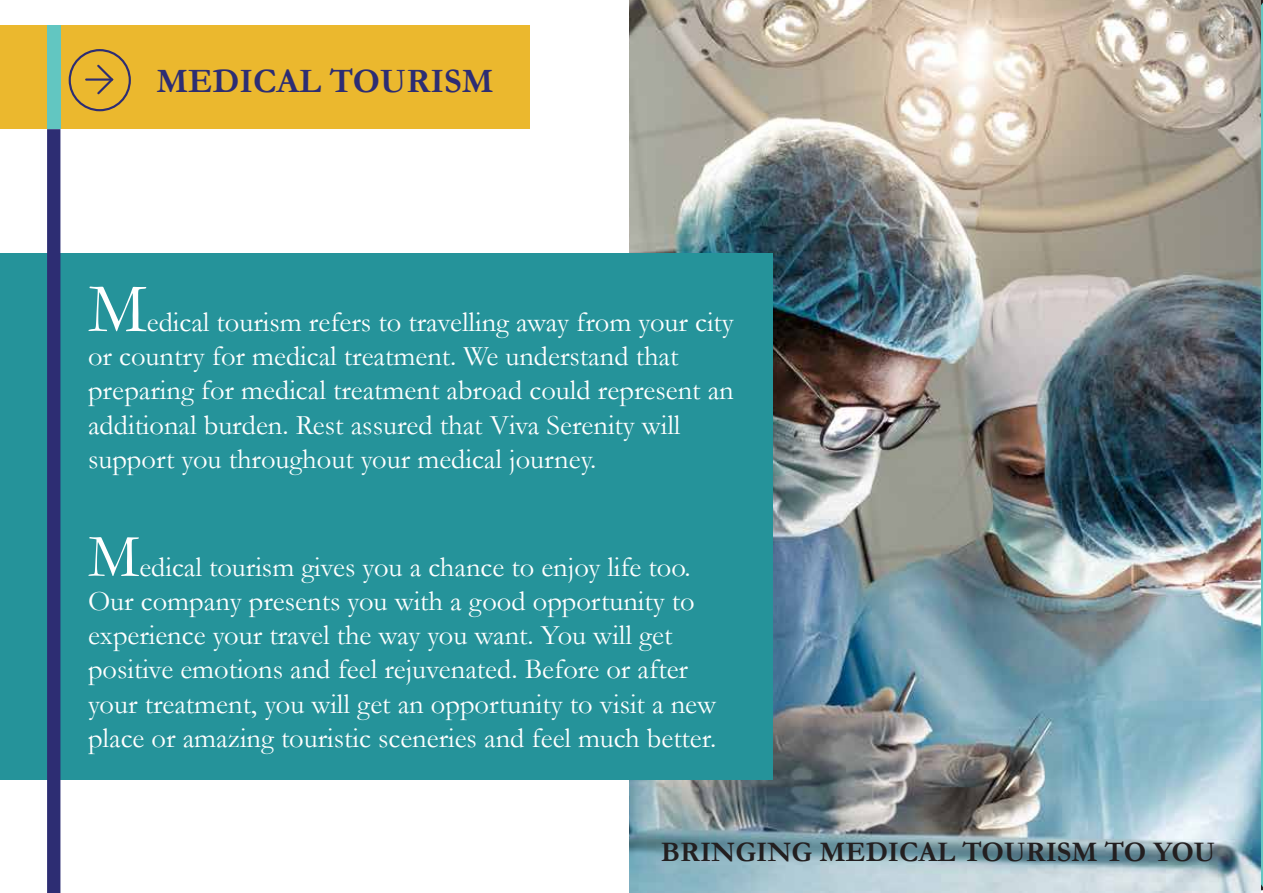
<style>
.page{position:relative;width:1263px;height:893px;background:#fff}
.page>*{position:absolute;margin:0;border:0;box-sizing:border-box;transform-origin:0 0}
.t1{font:70.5px "Garamond";color:#fff}
.t2{font:700 34.5px "Garamond";color:#2d2d73}
.t3{font:28.5px/34.2px "Garamond";color:#fff}
.t4{font:700 28.5px "Garamond";color:#231f20}
.s1{font-size:61.5px}
</style>
<div class="page">
<div style="left:0;top:26px;width:530px;height:103px;background:#ebb82e"></div>
<svg style="left:69px;top:49px;width:62px;height:62px"></svg>
<hr style="left:85px;top:78px;width:28px;height:3px;background:#2d2d73">
<div style="left:47px;top:26px;width:13px;height:103px;background:#62c6c1"></div>
<img style="left:629px;top:0;width:632px;height:893px">
<div style="left:0;top:253px;width:773px;height:526px;background:#25939a"></div>
<div style="left:47px;top:129px;width:13px;height:764px;background:#2d2d73"></div>
<p class="t2" style="left:157px;top:57px;width:338px">MEDICAL TOURISM</p>
<h1 class="t1" style="left:88px;top:261px;width:60px">M</h1>
<p class="t3" style="left:88px;top:304px;width:647px;text-indent:59px">edical tourism refers to travelling away from your city or country for medical treatment. We understand that preparing for medical treatment abroad could represent an additional burden. Rest assured that Viva Serenity will support you throughout your medical journey.</p>
<p class="t3" style="left:88px;top:549px;width:630px"><span class="s1">M</span>edical tourism gives you a chance to enjoy life too.<br>Our company presents you with a good opportunity to experience your travel the way you want. You will get positive emotions and feel rejuvenated. Before or after your treatment, you will get an opportunity to visit a new place or amazing touristic sceneries and feel much better.</p>
<p class="t4" style="left:661px;top:833px;width:556px">BRINGING MEDICAL TOURISM TO YOU</p>
</div>
